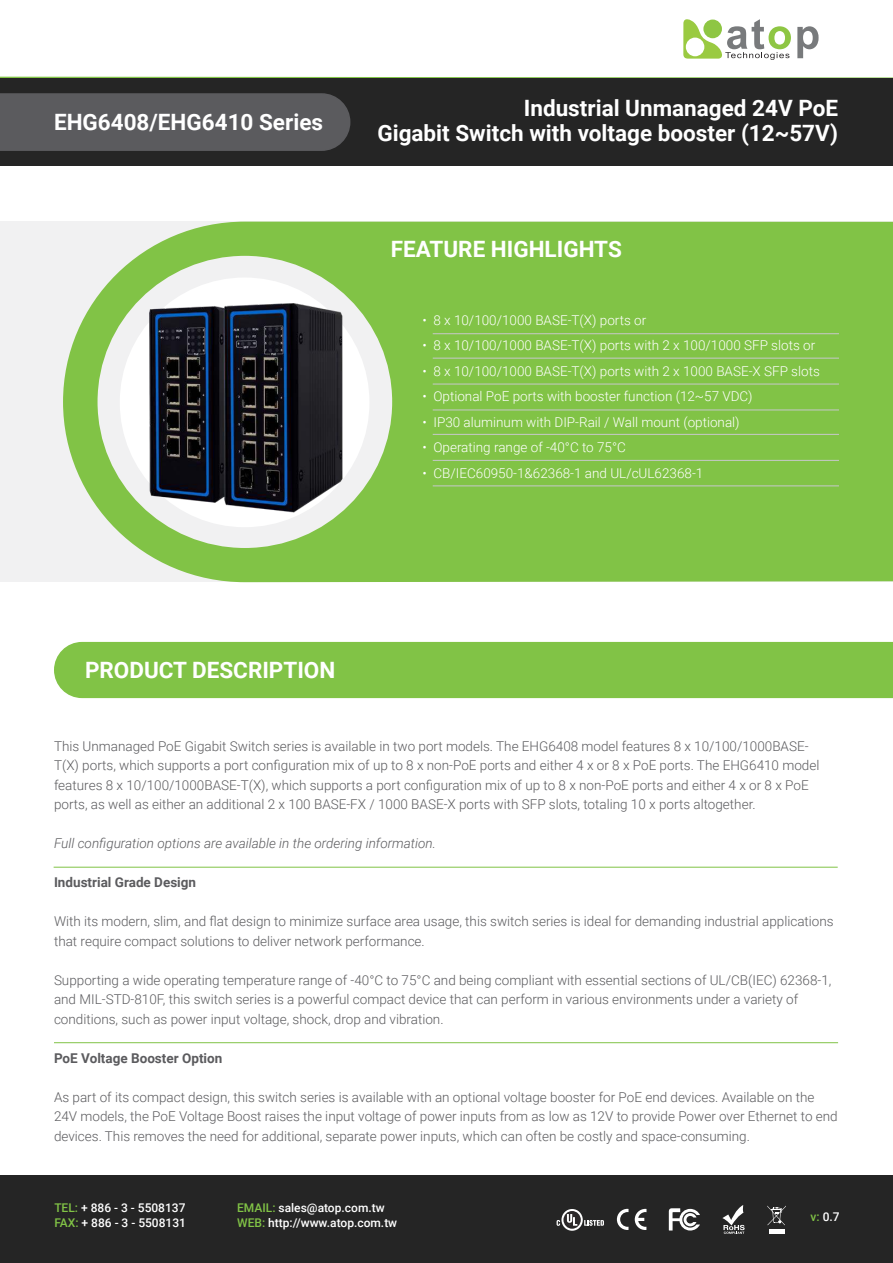
<style>
.page{position:relative;width:893px;height:1263px;background:#fff}
.page>*{position:absolute;margin:0;border:0;box-sizing:border-box;transform-origin:0 0}
.t1{font:700 22.5px/25.5px "Roboto";color:#fff;text-align:right}
.t2{font:300 13.5px/19.5px "Roboto";color:#5b5b5e}
.t3{font:300 13.5px "Roboto";color:#fff}
.t4{font:italic 300 13.5px "Roboto";color:#5b5b5e}
.t5{font:700 13.5px "Roboto";color:#5b5b5e}
.t6{font:500 12px/15px "Roboto";color:#fff}
.s1{color:#81c346}
</style>
<div class="page">
<svg style="left:0;top:76px;width:893px;height:3px"></svg>
<div style="left:0;top:1176px;width:893px;height:87px;background:#252525"></div>
<svg style="left:635px;top:1209px;width:11px;height:21px"></svg>
<svg style="left:617px;top:1209px;width:11px;height:21px"></svg>
<svg style="left:669px;top:1208px;width:31px;height:22px"></svg>
<hr style="left:769px;top:1229px;width:15px;height:4px;background:#fff">
<svg style="left:767px;top:1205px;width:19px;height:20px"></svg>
<svg style="left:683px;top:19px;width:108px;height:41px"></svg>
<svg style="left:797px;top:26px;width:22px;height:32px"></svg>
<svg style="left:722px;top:1205px;width:23px;height:29px"></svg>
<svg style="left:584px;top:1220px;width:20px;height:6px"></svg>
<svg style="left:561px;top:1209px;width:22px;height:22px"></svg>
<svg style="left:563px;top:1211px;width:18px;height:18px"></svg>
<svg style="left:567px;top:1214px;width:10px;height:12px"></svg>
<svg style="left:557px;top:1220px;width:3px;height:6px"></svg>
<div style="left:0;top:222px;width:893px;height:360px;background:#f1f1f2"></div>
<svg style="left:63px;top:222px;width:830px;height:360px;background:#8ec85a"></svg>
<div style="left:0;top:79px;width:893px;height:87px;background:#252525"></div>
<div style="left:120px;top:278px;width:249px;height:249px;background:#fff;border-radius:50%"></div>
<hr style="left:54px;top:867px;width:784px;height:1px;background:#81c346">
<hr style="left:54px;top:1042px;width:784px;height:1px;background:#81c346">
<hr style="left:433px;top:333px;width:406px;height:1px;background:#c7c8ca">
<hr style="left:433px;top:384px;width:406px;height:1px;background:#c7c8ca">
<hr style="left:433px;top:410px;width:406px;height:1px;background:#c7c8ca">
<hr style="left:433px;top:358px;width:406px;height:1px;background:#c7c8ca">
<hr style="left:433px;top:434px;width:406px;height:1px;background:#c7c8ca">
<hr style="left:433px;top:460px;width:406px;height:1px;background:#c7c8ca">
<hr style="left:433px;top:485px;width:406px;height:1px;background:#c7c8ca">
<div style="left:0;top:93px;width:351px;height:58px;background:#5b5b5e"></div>
<div style="left:54px;top:642px;width:839px;height:56px;background:#81c346"></div>
<img style="left:137px;top:285px;width:218px;height:236px">
<h1 class="t1" style="left:54px;top:111px;width:271px">EHG6408/EHG6410 Series</h1>
<h1 class="t1" style="left:377px;top:96px;width:462px">Industrial Unmanaged 24V PoE<br>Gigabit Switch with voltage booster (12~57V)</h1>
<h1 class="t1" style="left:391px;top:238px;width:233px">FEATURE HIGHLIGHTS</h1>
<p class="t3" style="left:422px;top:314px;width:225px">• 8 x 10/100/1000 BASE-T(X) ports or</p>
<p class="t3" style="left:422px;top:340px;width:394px">• 8 x 10/100/1000 BASE-T(X) ports with 2 x 100/1000 SFP slots or</p>
<p class="t3" style="left:422px;top:365px;width:399px">• 8 x 10/100/1000 BASE-T(X) ports with 2 x 1000 BASE-X SFP slots</p>
<p class="t3" style="left:422px;top:391px;width:332px">• Optional PoE ports with booster function (12~57 VDC)</p>
<p class="t3" style="left:422px;top:416px;width:319px">• IP30 aluminum with DIP-Rail / Wall mount (optional)</p>
<p class="t3" style="left:422px;top:442px;width:205px">• Operating range of -40°C to 75°C</p>
<p class="t3" style="left:422px;top:467px;width:282px">• CB/IEC60950-1&amp;62368-1 and UL/cUL62368-1</p>
<h1 class="t1" style="left:85px;top:658px;width:252px">PRODUCT DESCRIPTION</h1>
<p class="t2" style="left:54px;top:737px;width:767px">This Unmanaged PoE Gigabit Switch series is available in two port models. The EHG6408 model features 8 x 10/100/1000BASE-T(X) ports, which supports a port con昀椀guration mix of up to 8 x non-PoE ports and either 4 x or 8 x PoE ports. The EHG6410 model features 8 x 10/100/1000BASE-T(X), which supports a port con昀椀guration mix of up to 8 x non-PoE ports and either 4 x or 8 x PoE ports, as well as either an additional 2 x 100 BASE-FX / 1000 BASE-X ports with SFP slots, totaling 10 x ports altogether.</p>
<p class="t4" style="left:54px;top:834px;width:384px">Full con昀椀guration options are available in the ordering information.</p>
<p class="t5" style="left:54px;top:876px;width:144px">Industrial Grade Design</p>
<p class="t2" style="left:54px;top:911px;width:781px">With its modern, slim, and 昀氀at design to minimize surface area usage, this switch series is ideal for demanding industrial applications that require compact solutions to deliver network performance.</p>
<p class="t2" style="left:54px;top:971px;width:779px">Supporting a wide operating temperature range of -40°C to 75°C and being compliant with essential sections of UL/CB(IEC) 62368-1, and MIL-STD-810F, this switch series is a powerful compact device that can perform in various environments under a variety of conditions, such as power input voltage, shock, drop and vibration.</p>
<p class="t5" style="left:54px;top:1052px;width:170px">PoE Voltage Booster Option</p>
<p class="t2" style="left:54px;top:1088px;width:785px">As part of its compact design, this switch series is available with an optional voltage booster for PoE end devices. Available on the<br>24V models, the PoE Voltage Boost raises the input voltage of power inputs from as low as 12V to provide Power over Ethernet to end devices. This removes the need for additional, separate power inputs, which can often be costly and space-consuming.</p>
<p class="t6" style="left:54px;top:1202px;width:133px"><span class="s1">TEL:</span> + 886 - 3 - 5508137<br><span class="s1">FAX:</span> + 886 - 3 - 5508131</p>
<p class="t6" style="left:237px;top:1202px;width:162px"><span class="s1">EMAIL:</span> sales@atop.com.tw<br><span class="s1">WEB:</span> http://www.atop.com.tw</p>
<p class="t6" style="left:811px;top:1210px;width:31px"><span class="s1">v:</span> 0.7</p>
</div>
